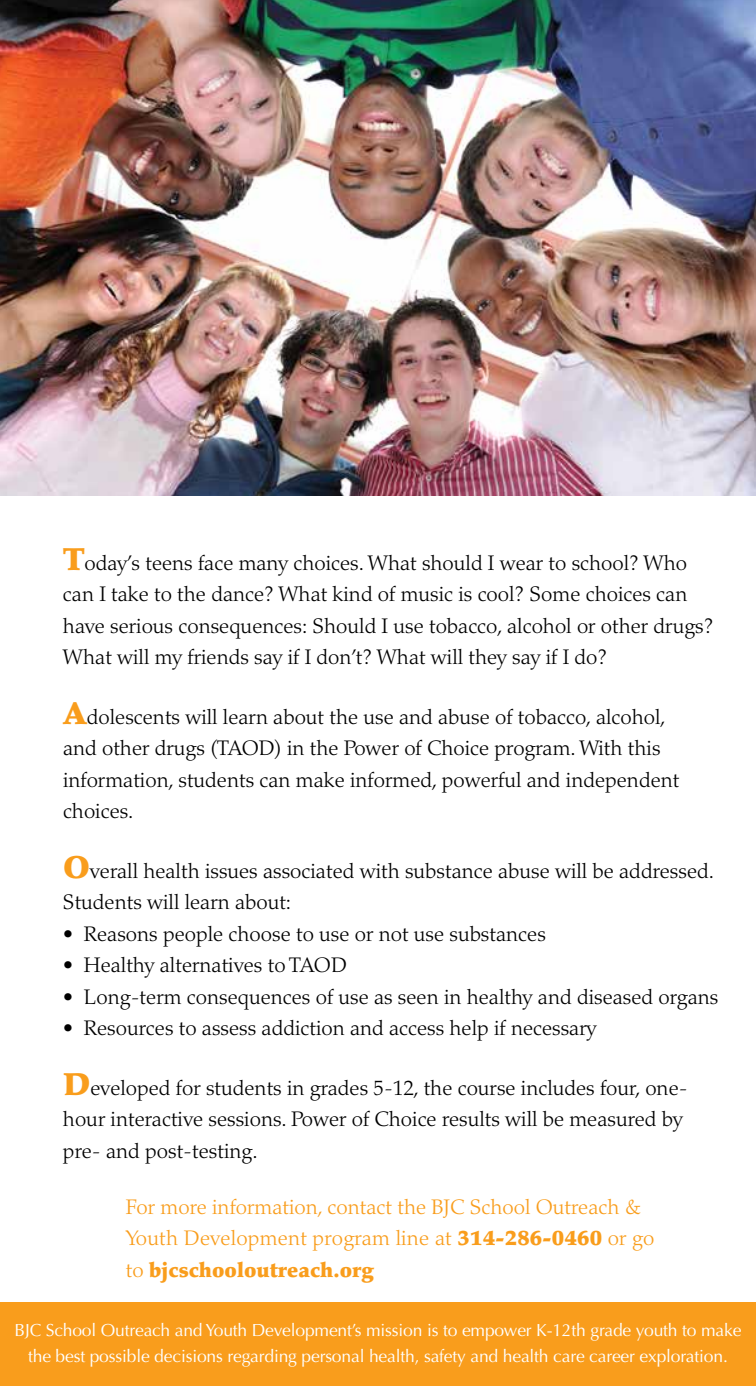
<style>
.page{position:relative;width:756px;height:1386px;background:#fff}
.page>*{position:absolute;margin:0;border:0;box-sizing:border-box;transform-origin:0 0}
.t1{font:300 21px/31.5px "Palatino LT Std";color:#000}
.t2{font:300 21px/31.5px "Palatino LT Std";color:#f99d1c}
.t3{font:17.5px/26.2px "Optima LT Std";letter-spacing:-.01em;color:#fff;text-align:center}
.s1{font-weight:900;font-size:31.5px;color:#f99d1c}
.s2{font-weight:900}
</style>
<div class="page">
<div style="left:0;top:1302px;width:756px;height:84px;background:#f99d1c"></div>
<img style="left:0;top:0;width:756px;height:496px">
<p class="t1" style="left:63px;top:547px;width:652px"><span class="s1">T</span>oday’s teens face many choices. What should I wear to school? Who can I take to the dance? What kind of music is cool? Some choices can have serious consequences: Should I use tobacco, alcohol or other drugs?<br>What will my friends say if I don’t? What will they say if I do?</p>
<p class="t1" style="left:63px;top:701px;width:618px"><span class="s1">A</span>dolescents will learn about the use and abuse of tobacco, alcohol, and other drugs (TAOD) in the Power of Choice program. With this information, students can make informed, powerful and independent choices.</p>
<p class="t1" style="left:63px;top:855px;width:653px"><span class="s1">O</span>verall health issues associated with substance abuse will be addressed.<br>Students will learn about:</p>
<p class="t1" style="left:63px;top:918px;width:484px">• Reasons people choose to use or not use substances</p>
<p class="t1" style="left:63px;top:949px;width:285px">• Healthy alternatives to TAOD</p>
<p class="t1" style="left:63px;top:981px;width:657px">• Long-term consequences of use as seen in healthy and diseased organs</p>
<p class="t1" style="left:63px;top:1012px;width:535px">• Resources to assess addiction and access help if necessary</p>
<p class="t1" style="left:63px;top:1072px;width:626px"><span class="s1">D</span>eveloped for students in grades 5-12, the course includes four, one&shy;hour interactive sessions. Power of Choice results will be measured by pre- and post-testing.</p>
<p class="t2" style="left:126px;top:1191px;width:530px">For more information, contact the BJC School Outreach &amp;<br>Youth Development program line at <span class="s2">314-286-0460</span> or go to <span class="s2">bjcschooloutreach.org</span></p>
<p class="t3" style="left:15px;top:1317px;width:728px">BJC School Outreach and Youth Development’s mission is to empower K-12th grade youth to make the best possible decisions regarding personal health, safety and health care career exploration.</p>
</div>
